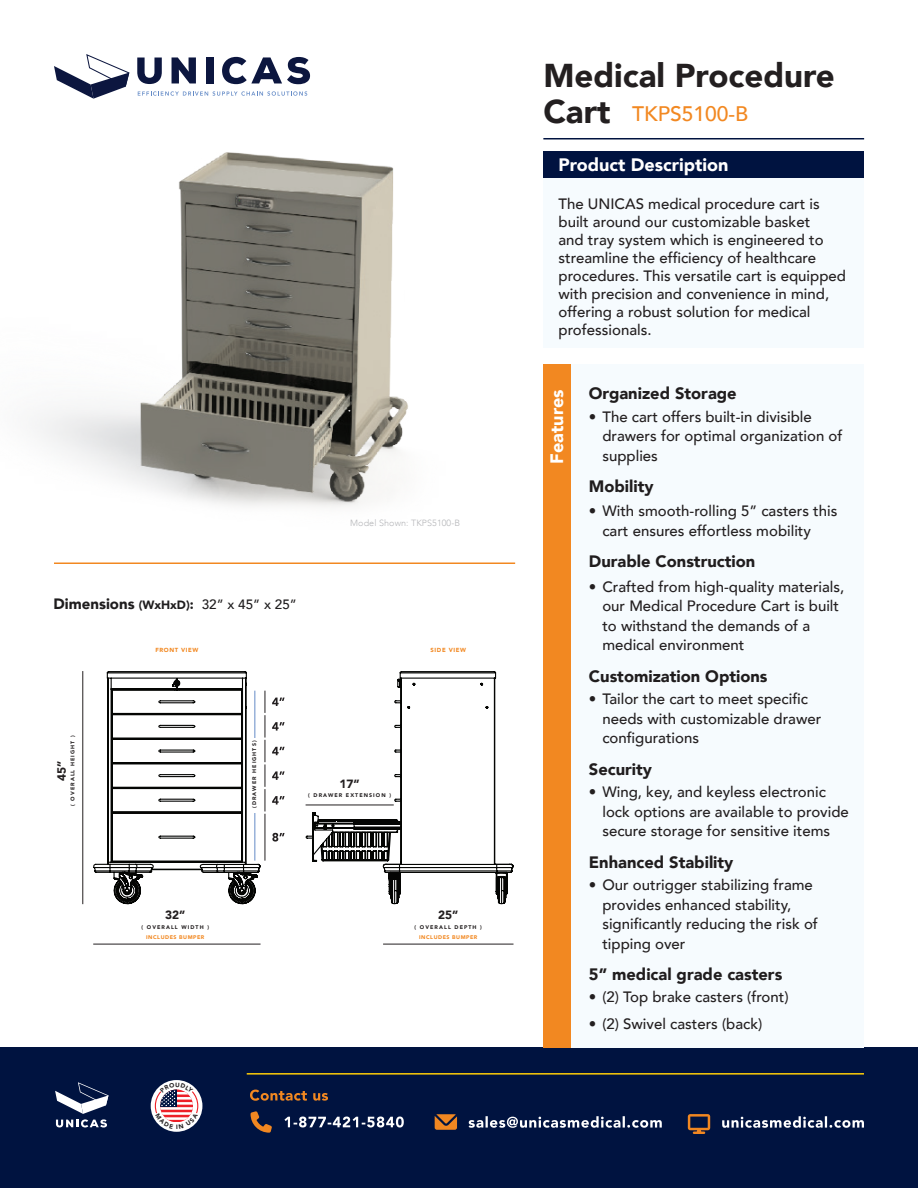
<style>
.page{position:relative;width:918px;height:1188px;background:#fff}
.page>*{position:absolute;margin:0;border:0;box-sizing:border-box;transform-origin:0 0}
.t1{font:900 33px/36px "Avenir";color:#231f20}
.t2{font:500 21px "Avenir";color:#f28821}
.t3{font:900 18px "Avenir";color:#fff}
.t4{font:900 16.5px "Avenir";color:#201d1e}
.t5{font:500 15px/19.5px "Avenir";color:#231f20}
.t6{font:500 13.5px "Avenir";color:#1f1d1e}
.t7{font:900 12px "Avenir";color:#231f20}
.t8{font:300 9px "Avenir";letter-spacing:.01em;color:#b4b5b8}
.t9{font:900 5.85px "Avenir";letter-spacing:.1em;color:#f28821}
.t10{font:900 5.25px "Avenir";letter-spacing:.2em;color:#231f20}
.t11{font:900 5.25px "Avenir";letter-spacing:.1em;color:#f28821}
.s1{font-weight:900;font-size:15px}
.s2{font-weight:900;font-size:12px}
.s3{font-weight:900}
</style>
<div class="page">
<div style="left:0;top:1048px;width:918px;height:140px;background:#001340"></div>
<svg style="left:250px;top:1090px;width:78px;height:11px"></svg>
<svg style="left:284px;top:1117px;width:120px;height:11px"></svg>
<svg style="left:469px;top:1116px;width:193px;height:12px"></svg>
<svg style="left:722px;top:1116px;width:142px;height:12px"></svg>
<hr style="left:247px;top:1073px;width:617px;height:2px;background:#fecd08">
<svg style="left:435px;top:1114px;width:22px;height:16px"></svg>
<svg style="left:251px;top:1111px;width:21px;height:22px"></svg>
<svg style="left:688px;top:1114px;width:22px;height:20px"></svg>
<svg style="left:55px;top:1082px;width:54px;height:46px"></svg>
<svg style="left:150px;top:1079px;width:54px;height:54px"></svg>
<div style="left:148px;top:1078px;width:57px;height:56px;border:2px solid #001340;border-radius:50%"></div>
<svg style="left:137px;top:58px;width:25px;height:26px"></svg>
<svg style="left:172px;top:57px;width:24px;height:26px"></svg>
<div style="left:206px;top:57px;width:7px;height:26px;background:#0c163f"></div>
<svg style="left:222px;top:57px;width:88px;height:27px"></svg>
<svg style="left:54px;top:54px;width:75px;height:45px"></svg>
<svg style="left:138px;top:91px;width:169px;height:5px"></svg>
<hr style="left:82px;top:671px;width:1px;height:233px;background:#231f20">
<hr style="left:54px;top:563px;width:461px;height:1px;background:#f28821">
<svg style="left:272px;top:698px;width:13px;height:8px"></svg>
<svg style="left:272px;top:722px;width:13px;height:9px"></svg>
<svg style="left:272px;top:747px;width:13px;height:8px"></svg>
<svg style="left:272px;top:771px;width:13px;height:9px"></svg>
<svg style="left:272px;top:796px;width:13px;height:9px"></svg>
<svg style="left:272px;top:833px;width:13px;height:9px"></svg>
<hr style="left:93px;top:944px;width:168px;height:1px;background:#231f20">
<hr style="left:383px;top:944px;width:131px;height:1px;background:#231f20">
<svg style="left:93px;top:671px;width:173px;height:234px"></svg>
<svg style="left:305px;top:671px;width:209px;height:234px"></svg>
<hr style="left:254px;top:691px;width:1px;height:170px;background:#648bc7">
<div style="left:251px;top:738px;width:5px;height:75px;background:#fff"></div>
<div style="left:543px;top:152px;width:321px;height:26px;background:#001340"></div>
<div style="left:543px;top:178px;width:321px;height:170px;background:#f6fbfe"></div>
<div style="left:571px;top:365px;width:293px;height:683px;background:#f6fbfe"></div>
<div style="left:543px;top:365px;width:28px;height:683px;background:#f28821"></div>
<hr style="left:543px;top:138px;width:321px;height:1px;background:#001340">
<img style="left:34px;top:152px;width:374px;height:355px">
<svg style="left:154px;top:1082px;width:45px;height:47px;background:#ccacb6"></svg>
<p class="t6" style="left:54px;top:593px;width:245px"><span class="s1">Dimensions</span> <span class="s2">(WxHxD)</span><span class="s3">:</span> 32” x 45” x 25”</p>
<p class="t9" style="left:155px;top:645px;width:44px">FRONT VIEW</p>
<p class="t8" style="left:350px;top:518px;width:111px">Model Shown: TKPS5100-B</p>
<p class="t9" style="left:431px;top:645px;width:37px">SIDE VIEW</p>
<p class="t10" style="left:68px;top:806px;width:72px;rotate:-90deg">( OVERALL HEIGHT )</p>
<p class="t7" style="left:51px;top:781px;width:22px;rotate:-90deg">45”</p>
<p class="t10" style="left:250px;top:808px;width:69px;rotate:-90deg">(DRAWER HEIGHTS)</p>
<p class="t7" style="left:340px;top:774px;width:22px">17”</p>
<p class="t10" style="left:308px;top:791px;width:84px">( DRAWER EXTENSION )</p>
<p class="t7" style="left:165px;top:905px;width:22px">32”</p>
<p class="t7" style="left:438px;top:905px;width:22px">25”</p>
<p class="t10" style="left:142px;top:922px;width:69px">( OVERALL WIDTH )</p>
<p class="t10" style="left:415px;top:922px;width:69px">( OVERALL DEPTH )</p>
<p class="t11" style="left:146px;top:932px;width:60px">INCLUDES BUMPER</p>
<p class="t11" style="left:419px;top:932px;width:60px">INCLUDES BUMPER</p>
<h1 class="t1" style="left:543px;top:57px;width:293px">Medical Procedure<br>Cart</h1>
<p class="t3" style="left:559px;top:149px;width:171px">Product Description</p>
<h2 class="t2" style="left:632px;top:96px;width:118px">TKPS5100-B</h2>
<p class="t5" style="left:559px;top:193px;width:289px;line-height:18px">The UNICAS medical procedure cart is built around our customizable basket<br>and tray system which is engineered to streamline the efficiency of healthcare procedures. This versatile cart is equipped with precision and convenience in mind, offering a robust solution for medical professionals.</p>
<p class="t3" style="left:541px;top:464px;width:75px;rotate:-90deg">Features</p>
<p class="t4" style="left:589px;top:379px;width:149px">Organized Storage</p>
<p class="t5" style="left:602px;top:406px;width:242px;text-indent:-14px">• The cart offers built-in divisible drawers for optimal organization of supplies</p>
<p class="t4" style="left:589px;top:472px;width:66px">Mobility</p>
<p class="t5" style="left:602px;top:500px;width:237px;text-indent:-14px">• With smooth-rolling 5” casters this cart ensures effortless mobility</p>
<p class="t4" style="left:589px;top:548px;width:168px">Durable Construction</p>
<p class="t5" style="left:602px;top:576px;width:243px;text-indent:-14px">• Crafted from high-quality materials, our Medical Procedure Cart is built to withstand the demands of a medical environment</p>
<p class="t4" style="left:589px;top:662px;width:180px">Customization Options</p>
<p class="t5" style="left:602px;top:688px;width:220px;text-indent:-14px">• Tailor the cart to meet specific needs with customizable drawer configurations</p>
<p class="t5" style="left:602px;top:781px;width:248px;text-indent:-14px">• Wing, key, and keyless electronic lock options are available to provide secure storage for sensitive items</p>
<p class="t5" style="left:602px;top:874px;width:217px;text-indent:-14px">• Our outrigger stabilizing frame provides enhanced stability, significantly reducing the risk of tipping over</p>
<p class="t4" style="left:589px;top:755px;width:65px">Security</p>
<p class="t4" style="left:589px;top:848px;width:146px">Enhanced Stability</p>
<p class="t4" style="left:589px;top:960px;width:195px">5” medical grade casters</p>
<p class="t5" style="left:589px;top:987px;width:201px">• (2) Top brake casters (front)</p>
<p class="t5" style="left:589px;top:1013px;width:175px">• (2) Swivel casters (back)</p>
</div>
